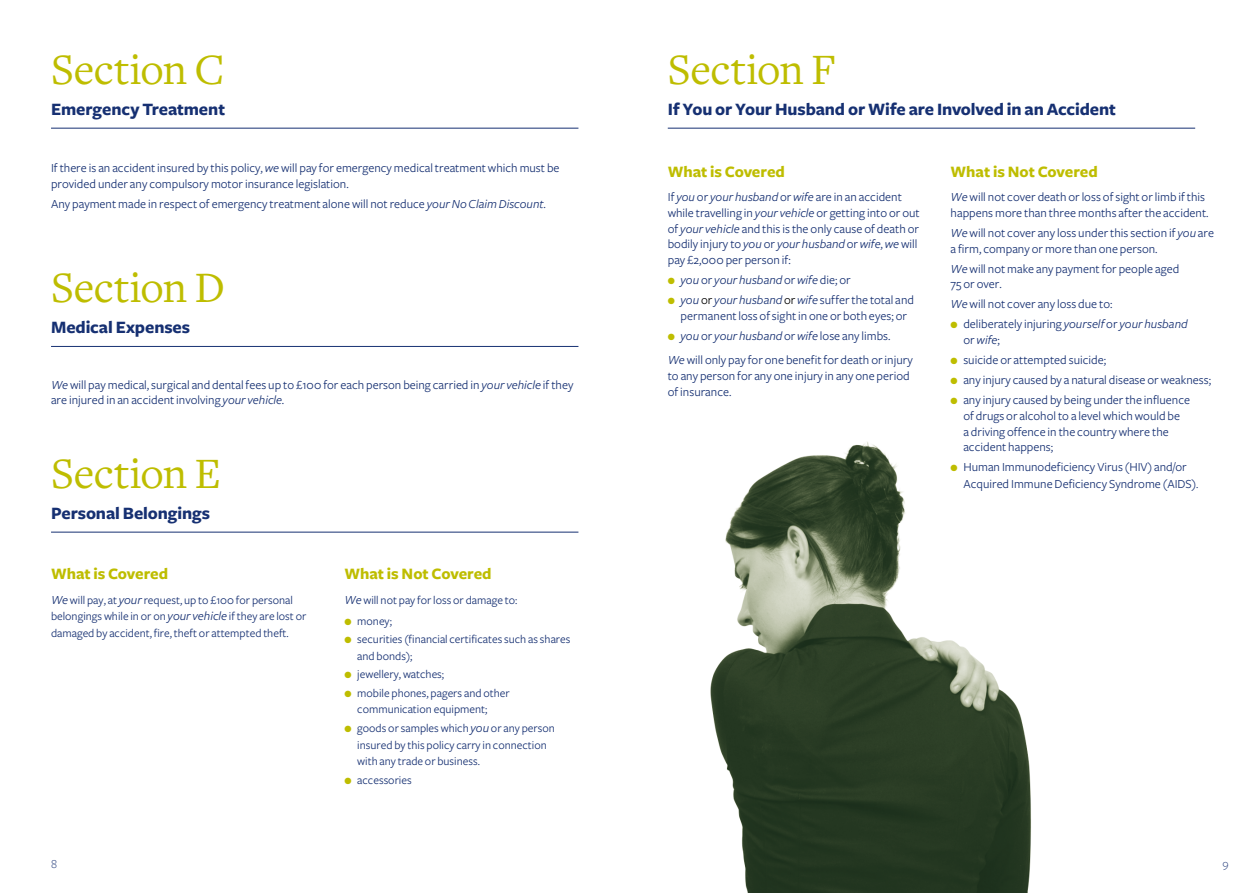
<style>
.page{position:relative;width:1259px;height:893px;background:#fff}
.page>*{position:absolute;margin:0;border:0;box-sizing:border-box;transform-origin:0 0}
.t1{font:45px "Freight Text";letter-spacing:-.005em;color:#bebd00}
.t2{font:700 18px "Freight Sans";letter-spacing:-.005em;color:#163072}
.t3{font:700 16.5px "Freight Sans";color:#bebd00}
.t4{font:12.75px/15.8px "Freight Sans";color:#163072}
.t5{font:italic 12.75px "Freight Sans";color:#163072}
.t6{font:300 12.75px "Freight Sans";color:#163072}
.t7{font:12px/16.5px "Freight Sans";color:#163072}
.s1{font-style:italic}
.s2{font-style:italic;font-size:12.75px}
.s3{color:#bebd00}
.s4{font-style:normal}
.s5{color:#000}
.s6{font-size:12px}
</style>
<div class="page">
<img style="left:710px;top:442px;width:321px;height:451px">
<hr style="left:51px;top:128px;width:527px;height:1px;background:#163072">
<hr style="left:51px;top:346px;width:527px;height:1px;background:#163072">
<hr style="left:51px;top:532px;width:527px;height:1px;background:#163072">
<hr style="left:668px;top:128px;width:527px;height:1px;background:#163072">
<h1 class="t1" style="left:51px;top:45px;width:175px">Section C</h1>
<h2 class="t2" style="left:51px;top:100px;width:176px">Emergency Treatment</h2>
<p class="t4" style="left:51px;top:160px;width:510px">If there is an accident insured by this policy, <span class="s1">we</span> will pay for emergency medical treatment which must be provided under any compulsory motor insurance legislation.</p>
<p class="t4" style="left:51px;top:196px;width:496px">Any payment made in respect of emergency treatment alone will not reduce <span class="s1">your No Claim Discount</span>.</p>
<h1 class="t1" style="left:51px;top:263px;width:175px">Section D</h1>
<h2 class="t2" style="left:51px;top:318px;width:141px">Medical Expenses</h2>
<p class="t4" style="left:51px;top:377px;width:524px"><span class="s1">We</span> will pay medical, surgical and dental fees up to £100 for each person being carried in <span class="s1">your vehicle</span> if they are injured in an accident involving <span class="s1">your vehicle</span>.</p>
<h1 class="t1" style="left:51px;top:449px;width:171px">Section E</h1>
<h2 class="t2" style="left:51px;top:503px;width:160px">Personal Belongings</h2>
<p class="t3" style="left:51px;top:565px;width:119px">What is Covered</p>
<p class="t7" style="left:51px;top:592px;width:257px"><span class="s2">We</span> will pay, at <span class="s2">your</span> request, up to £100 for personal belongings while in or on <span class="s2">your vehicle</span> if they are lost or damaged by accident, fire, theft or attempted theft.</p>
<p class="t3" style="left:344px;top:565px;width:149px">What is Not Covered</p>
<p class="t7" style="left:344px;top:592px;width:174px"><span class="s2">We</span> will not pay for loss or damage to:</p>
<p class="t7" style="left:344px;top:613px;width:49px"><span class="s3">●</span> money;</p>
<p class="t7" style="left:357px;top:631px;width:215px;text-indent:-13px"><span class="s3">●</span> securities (financial certificates such as shares and bonds);</p>
<p class="t7" style="left:344px;top:666px;width:101px"><span class="s3">●</span> jewellery, watches;</p>
<p class="t7" style="left:357px;top:685px;width:154px;text-indent:-13px"><span class="s3">●</span> mobile phones, pagers and other communication equipment;</p>
<p class="t7" style="left:357px;top:720px;width:199px;text-indent:-13px"><span class="s3">●</span> goods or samples which <span class="s2">you</span> or any person insured by this policy carry in connection with any trade or business.</p>
<p class="t7" style="left:344px;top:772px;width:69px"><span class="s3">●</span> accessories</p>
<h1 class="t1" style="left:668px;top:45px;width:170px">Section F</h1>
<h2 class="t2" style="left:668px;top:100px;width:450px">If You or Your Husband or Wife are Involved in an Accident</h2>
<p class="t3" style="left:668px;top:163px;width:119px">What is Covered</p>
<p class="t4" style="left:668px;top:189px;width:253px">If <span class="s1">you</span> or <span class="s1">your husband</span> or <span class="s1">wife</span> are in an accident while travelling in <span class="s1">your vehicle</span> or getting into or out of <span class="s1">your vehicle</span> and this is the only cause of death or bodily injury to <span class="s1">you</span> or <span class="s1">your husband</span> or <span class="s1">wife</span>, <span class="s1">we</span> will pay £2,000 per person if:</p>
<p class="t5" style="left:668px;top:273px;width:184px"><span class="s3">●</span> you <span class="s4">or</span> your husband <span class="s4">or</span> wife <span class="s4">die; or</span></p>
<p class="t4" style="left:668px;top:292px;width:248px;text-align:center"><span class="s3">●</span> <span class="s1">you</span> <span class="s5">or</span> <span class="s1">your husband</span> <span class="s5">or</span> <span class="s1">wife</span> suffer the total and permanent loss of sight in one or both eyes; or</p>
<p class="t4" style="left:668px;top:324px;width:246px;line-height:24.3px"><span class="s3">●</span> <span class="s1">you</span> or <span class="s1">your husband</span> or <span class="s1">wife</span> lose any limbs.<br><span class="s1">We</span> will only pay for one benefit for death or injury</p>
<p class="t4" style="left:668px;top:368px;width:243px">to any person for any one injury in any one period of insurance.</p>
<p class="t3" style="left:950px;top:163px;width:149px">What is Not Covered</p>
<p class="t4" style="left:950px;top:189px;width:259px"><span class="s1">We</span> will not cover death or loss of sight or limb if this happens more than three months after the accident.</p>
<p class="t4" style="left:950px;top:225px;width:265px"><span class="s1">We</span> will not cover any loss under this section if <span class="s1">you</span> are a firm, company or more than one person.</p>
<p class="t4" style="left:950px;top:261px;width:230px"><span class="s1">We</span> will not make any payment for people aged<br>75 or over.</p>
<p class="t4" style="left:950px;top:297px;width:163px"><span class="s1">We</span> will not cover any loss due to:</p>
<p class="t4" style="left:963px;top:317px;width:226px;text-indent:-13px"><span class="s3">●</span> deliberately injuring <span class="s1">yourself</span> or <span class="s1">your husband </span>or <span class="s1">wife</span>;</p>
<p class="t4" style="left:950px;top:352px;width:157px"><span class="s3">●</span> suicide or attempted suicide;</p>
<p class="t4" style="left:950px;top:372px;width:262px"><span class="s3">●</span> any injury caused by a natural disease or weakness;</p>
<p class="t4" style="left:963px;top:392px;width:228px;text-indent:-13px"><span class="s3">●</span> any injury caused by being under the influence of drugs or alcohol to a level which would be<br>a driving offence in the country where the accident happens;</p>
<p class="t4" style="left:963px;top:459px;width:237px;line-height:16.5px;text-indent:-13px"><span class="s3">●</span> Human Immunodeficiency Virus (HIV) and/or<br>Acquired Immune Deficiency Syndrome (AIDS)<span class="s6">.</span></p>
<p class="t6" style="left:51px;top:857px;width:8px">8</p>
<p class="t6" style="left:1222px;top:857px;width:8px">9</p>
</div>
